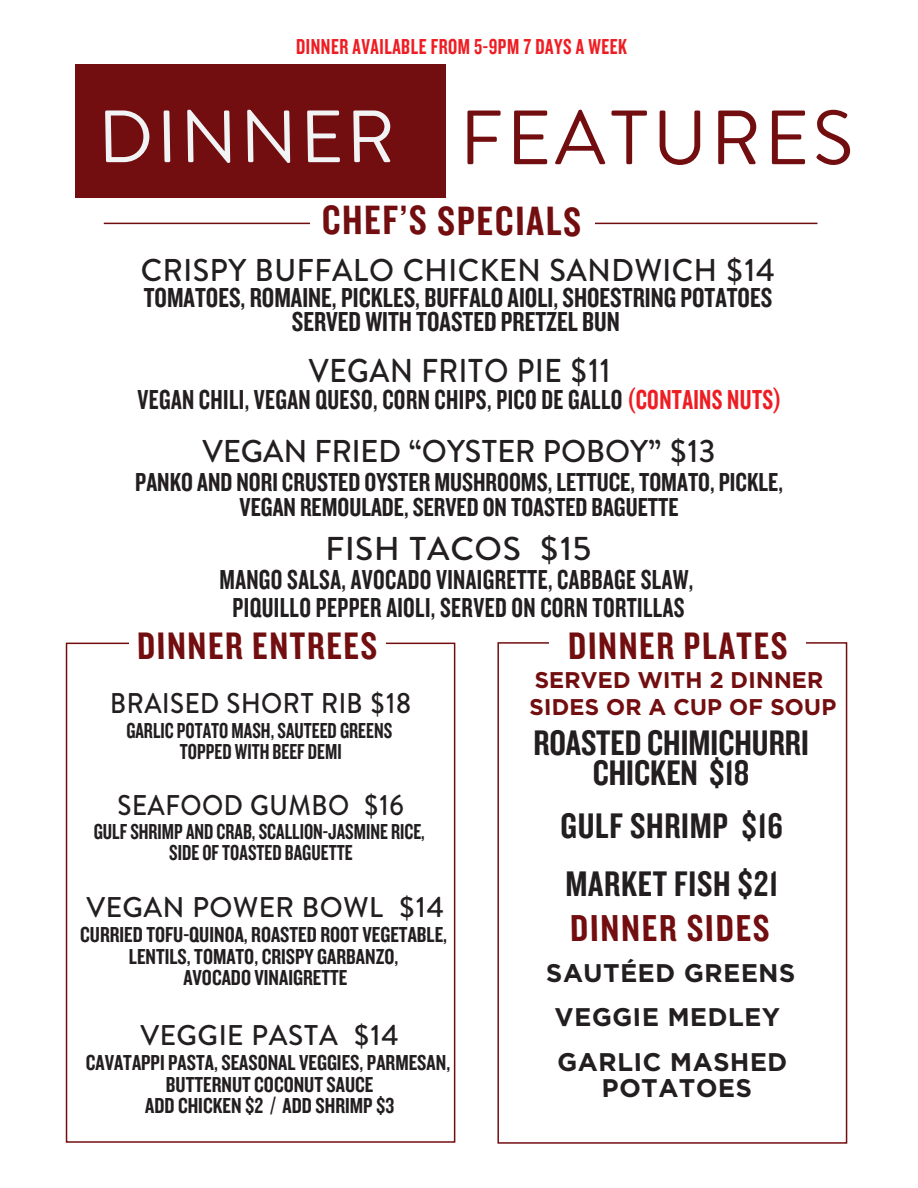
<style>
.page{position:relative;width:918px;height:1188px;background:#fff}
.page>*{position:absolute;margin:0;border:0;box-sizing:border-box;transform-origin:0 0}
.t1{font:76.65px "Brandon Text";letter-spacing:.05em;color:#730e10}
.t2{font:73.8px "Brandon Text";color:#f2f3f4}
.t3{font:42.6px "Knockout HTF49 Liteweight";letter-spacing:.035em;color:#730e10}
.t4{font:39.75px "Knockout HTF49 Liteweight";color:#730e10}
.t5{font:38.85px "Knockout HTF49 Liteweight";color:#730e10}
.t6{font:36.9px/30px "Knockout HTF49 Liteweight";color:#231f20;text-align:center}
.t7{font:36.9px/58.5px "Knockout HTF49 Liteweight";letter-spacing:.02em;color:#231f20}
.t8{font:500 33px "Brandon Text";letter-spacing:.02em;color:#231f20;scale:.91 1}
.t9{font:500 33px "Brandon Text";letter-spacing:.02em;color:#231f20}
.t10{font:500 31.5px "Brandon Text";letter-spacing:.02em;color:#231f20}
.t11{font:500 31.5px "Brandon Text";color:#231f20}
.t12{font:28.5px/28.5px "Knockout HTF49 Liteweight";letter-spacing:.015em;color:#231f20;text-align:center;scale:.91 1}
.t13{font:28.5px/24px "Knockout HTF49 Liteweight";letter-spacing:.015em;color:#231f20;text-align:center}
.t14{font:500 28.5px "Brandon Text";letter-spacing:.02em;color:#231f20;scale:.91 1}
.t15{font:500 28.5px "Brandon Text";letter-spacing:.02em;color:#231f20}
.t16{font:27px/25.5px "Knockout HTF49 Liteweight";color:#231f20;text-align:center}
.t17{font:700 25.5px/44.5px "Gotham";color:#231f20;text-align:center}
.t18{font:700 22.65px/27.3px "Gotham";color:#730e10}
.t19{font:22.5px/21.3px "Knockout HTF49 Liteweight";color:#231f20;text-align:center}
.t20{font:22.5px/20.7px "Knockout HTF49 Liteweight";color:#231f20;text-align:center;scale:.91 1}
.t21{font:22.5px "Knockout HTF49 Liteweight";letter-spacing:.025em;color:#ee1d23;scale:.91 1}
.s1{font-family:"nevis";font-weight:700;font-size:73.8px;color:#f2f3f4}
.s2{color:#ee1d23}
</style>
<div class="page">
<div style="left:66px;top:643px;width:389px;height:500px;border:2px solid #730e10"></div>
<div style="left:129px;top:612px;width:257px;height:62px;background:#fff"></div>
<div style="left:497px;top:642px;width:350px;height:502px;border:2px solid #730e10"></div>
<div style="left:550px;top:605px;width:256px;height:63px;background:#fff"></div>
<hr style="left:104px;top:223px;width:713px;height:1px;background:#730e10">
<div style="left:310px;top:201px;width:284px;height:48px;background:#fff"></div>
<div style="left:75px;top:64px;width:371px;height:133px;background:#730e10"></div>
<p class="t21" style="left:296px;top:35px;width:365px">DINNER AVAILABLE FROM 5-9PM 7 DAYS A WEEK</p>
<h1 class="t1" style="left:311px;top:85px;width:544px"><span class="s1">ER</span> FEATURES</h1>
<h2 class="t2" style="left:99px;top:86px;width:299px">DINNER</h2>
<h3 class="t3" style="left:322px;top:199px;width:261px">CHEF’S SPECIALS</h3>
<h3 class="t10" style="left:141px;top:248px;width:636px">CRISPY BUFFALO CHICKEN SANDWICH $14</h3>
<p class="t13" style="left:144px;top:286px;width:630px">TOMATOES, ROMAINE, PICKLES, BUFFALO AIOLI, SHOESTRING POTATOES<br>SERVED WITH TOASTED PRETZEL BUN</p>
<h3 class="t8" style="left:309px;top:348px;width:333px">VEGAN FRITO PIE $11</h3>
<p class="t12" style="left:137px;top:386px;width:710px">VEGAN CHILI, VEGAN QUESO, CORN CHIPS, PICO DE GALLO <span class="s2">(CONTAINS NUTS)</span></p>
<h3 class="t11" style="left:203px;top:430px;width:515px">VEGAN FRIED “OYSTER POBOY” $13</h3>
<p class="t16" style="left:135px;top:470px;width:649px">PANKO AND NORI CRUSTED OYSTER MUSHROOMS, LETTUCE, TOMATO, PICKLE,<br>VEGAN REMOULADE, SERVED ON TOASTED BAGUETTE</p>
<h3 class="t9" style="left:326px;top:526px;width:268px">FISH TACOS $15</h3>
<p class="t12" style="left:219px;top:566px;width:522px">MANGO SALSA, AVOCADO VINAIGRETTE, CABBAGE SLAW,<br>PIQUILLO PEPPER AIOLI, SERVED ON CORN TORTILLAS</p>
<h3 class="t4" style="left:137px;top:626px;width:242px">DINNER ENTREES</h3>
<h3 class="t4" style="left:569px;top:626px;width:221px">DINNER PLATES</h3>
<p class="t14" style="left:110px;top:683px;width:332px">BRAISED SHORT RIB $18</p>
<p class="t20" style="left:126px;top:721px;width:294px">GARLIC POTATO MASH, SAUTEED GREENS<br>TOPPED WITH BEEF DEMI</p>
<p class="t14" style="left:118px;top:786px;width:317px">SEAFOOD GUMBO $16</p>
<p class="t20" style="left:94px;top:822px;width:365px">GULF SHRIMP AND CRAB, SCALLION-JASMINE RICE,<br>SIDE OF TOASTED BAGUETTE</p>
<p class="t15" style="left:86px;top:888px;width:359px">VEGAN POWER BOWL $14</p>
<p class="t19" style="left:80px;top:925px;width:369px">CURRIED TOFU-QUINOA, ROASTED ROOT VEGETABLE,<br>LENTILS, TOMATO, CRISPY GARBANZO,<br>AVOCADO VINAIGRETTE</p>
<p class="t15" style="left:140px;top:1016px;width:260px">VEGGIE PASTA $14</p>
<p class="t19" style="left:86px;top:1053px;width:366px">CAVATAPPI PASTA, SEASONAL VEGGIES, PARMESAN,<br>BUTTERNUT COCONUT SAUCE<br>ADD CHICKEN $2 / ADD SHRIMP $3</p>
<p class="t18" style="left:530px;top:666px;width:309px">SERVED WITH 2 DINNER<br>SIDES OR A CUP OF SOUP</p>
<h3 class="t6" style="left:533px;top:729px;width:277px">ROASTED CHIMICHURRI<br>CHICKEN $18</h3>
<h3 class="t7" style="left:561px;top:797px;width:224px">GULF SHRIMP $16<br>MARKET FISH $21</h3>
<h3 class="t5" style="left:570px;top:909px;width:202px">DINNER SIDES</h3>
<p class="t17" style="left:546px;top:950px;width:251px">SAUTÉED GREENS<br>VEGGIE MEDLEY<br>GARLIC MASHED</p>
<p class="t17" style="left:602px;top:1066px;width:152px">POTATOES</p>
</div>
